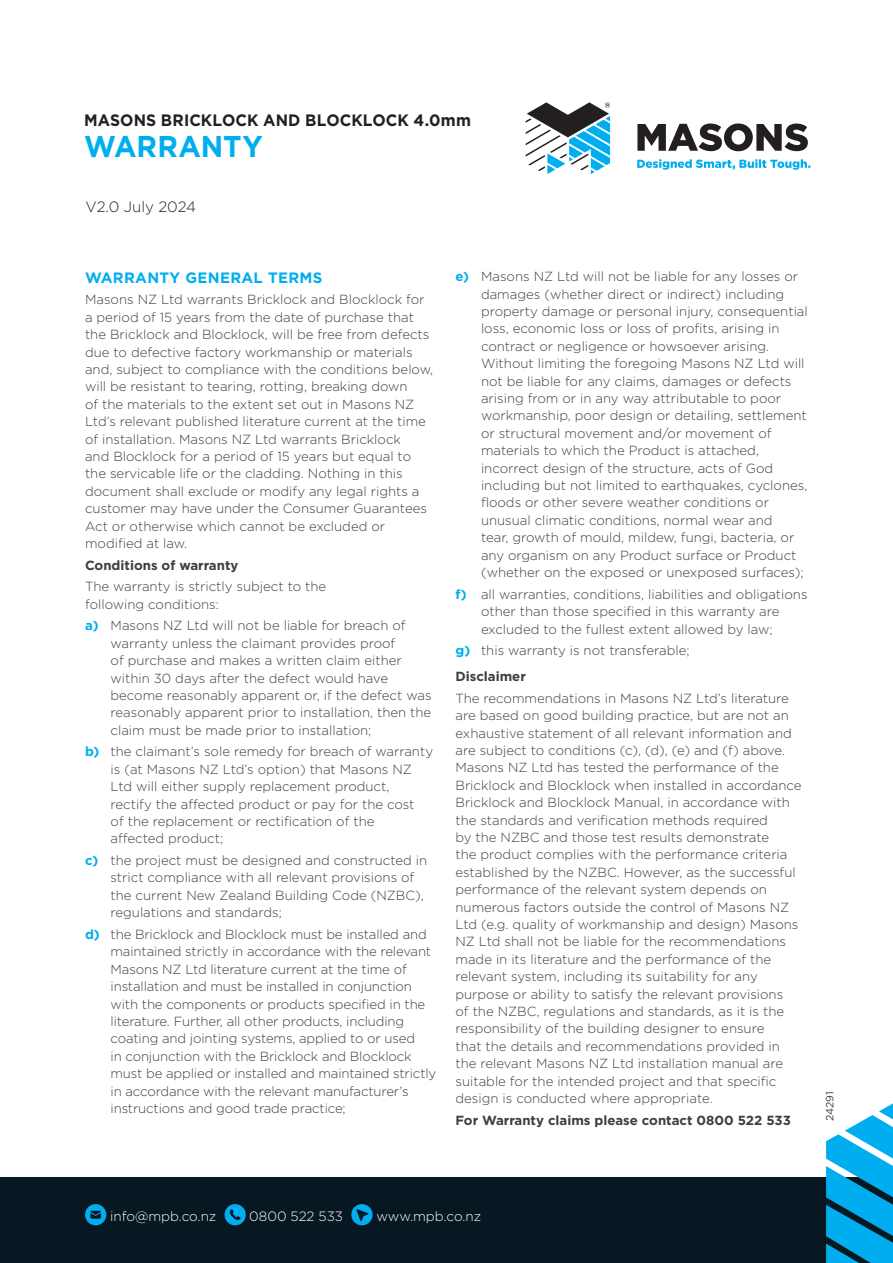
<style>
.page{position:relative;width:893px;height:1263px;background:#fff}
.page>*{position:absolute;margin:0;border:0;box-sizing:border-box;transform-origin:0 0}
.t1{font:700 30px "Gotham";letter-spacing:-.005em;color:#00aeef;scale:.95 1}
.t2{font:700 16.5px "Gotham";letter-spacing:.005em;color:#231f20;scale:.95 1}
.Heading_2{font:700 15px "Gotham";letter-spacing:.02em;color:#00aeef}
.t3{font:300 15px "Gotham";color:#231f20}
.t4{font:300 13.5px "Gotham";color:#fff}
.letter_bullet{font:300 13.2px/17.4px "Gotham";color:#3e3e3f}
.Body_Copy{font:300 13.2px/17.4px "Gotham";color:#3e3e3f}
.Body_Copy-2{font:700 13.2px "Gotham";color:#3e3e3f}
.letter_bullet_last{font:300 13.2px "Gotham";color:#3e3e3f}
.Heading_4{font:700 13.2px "Gotham";color:#3e3e3f}
.Body_Copy-3{font:10.5px "Gotham";color:#3e3e3f}
.s1{font-weight:700;color:#00aeef}
</style>
<div class="page">
<div style="left:0;top:1177px;width:893px;height:86px;background:#071822"></div>
<svg style="left:826px;top:1103px;width:67px;height:160px"></svg>
<svg style="left:85px;top:1204px;width:21px;height:21px"></svg>
<svg style="left:225px;top:1204px;width:21px;height:21px"></svg>
<svg style="left:351px;top:1204px;width:22px;height:21px"></svg>
<svg style="left:526px;top:102px;width:284px;height:72px"></svg>
<p class="t2" style="left:84px;top:110px;width:409px">MASONS BRICKLOCK AND BLOCKLOCK 4.0mm</p>
<h1 class="t1" style="left:84px;top:127px;width:190px">WARRANTY</h1>
<p class="t3" style="left:86px;top:197px;width:112px">V2.0 July 2024</p>
<p class="Heading_2" style="left:85px;top:267px;width:239px">WARRANTY GENERAL TERMS</p>
<p class="Body_Copy" style="left:85px;top:291px;width:350px">Masons NZ Ltd warrants Bricklock and Blocklock for a period of 15 years from the date of purchase that the Bricklock and Blocklock, will be free from defects due to defective factory workmanship or materials and, subject to compliance with the conditions below, will be resistant to tearing, rotting, breaking down<br>of the materials to the extent set out in Masons NZ Ltd’s relevant published literature current at the time of installation. Masons NZ Ltd warrants Bricklock<br>and Blocklock for a period of 15 years but equal to the servicable life or the cladding. Nothing in this document shall exclude or modify any legal rights a customer may have under the Consumer Guarantees Act or otherwise which cannot be excluded or modified at law.</p>
<p class="Heading_4" style="left:85px;top:556px;width:155px">Conditions of warranty</p>
<p class="Body_Copy" style="left:85px;top:577px;width:243px">The warranty is strictly subject to the following conditions:</p>
<p class="letter_bullet" style="left:111px;top:617px;width:323px;text-indent:-26px"><span class="s1">a)</span> Masons NZ Ltd will not be liable for breach of warranty unless the claimant provides proof<br>of purchase and makes a written claim either within 30 days after the defect would have become reasonably apparent or, if the defect was reasonably apparent prior to installation, then the claim must be made prior to installation;</p>
<p class="letter_bullet" style="left:111px;top:743px;width:324px;text-indent:-26px"><span class="s1">b)</span> the claimant’s sole remedy for breach of warranty is (at Masons NZ Ltd’s option) that Masons NZ Ltd will either supply replacement product, rectify the affected product or pay for the cost<br>of the replacement or rectification of the<br>affected product;</p>
<p class="letter_bullet" style="left:111px;top:851px;width:318px;text-indent:-26px"><span class="s1">c)</span> the project must be designed and constructed in strict compliance with all relevant provisions of the current New Zealand Building Code (NZBC), regulations and standards;</p>
<p class="letter_bullet" style="left:111px;top:925px;width:327px;text-indent:-26px"><span class="s1">d)</span> the Bricklock and Blocklock must be installed and maintained strictly in accordance with the relevant Masons NZ Ltd literature current at the time of installation and must be installed in conjunction with the components or products specified in the literature. Further, all other products, including coating and jointing systems, applied to or used<br>in conjunction with the Bricklock and Blocklock must be applied or installed and maintained strictly in accordance with the relevant manufacturer’s instructions and good trade practice;</p>
<p class="letter_bullet" style="left:481px;top:267px;width:328px;text-indent:-26px"><span class="s1">e)</span> Masons NZ Ltd will not be liable for any losses or damages (whether direct or indirect) including property damage or personal injury, consequential loss, economic loss or loss of profits, arising in contract or negligence or howsoever arising.<br>Without limiting the foregoing Masons NZ Ltd will not be liable for any claims, damages or defects arising from or in any way attributable to poor workmanship, poor design or detailing, settlement or structural movement and/or movement of materials to which the Product is attached, incorrect design of the structure, acts of God including but not limited to earthquakes, cyclones, floods or other severe weather conditions or unusual climatic conditions, normal wear and<br>tear, growth of mould, mildew, fungi, bacteria, or any organism on any Product surface or Product (whether on the exposed or unexposed surfaces);</p>
<p class="letter_bullet" style="left:481px;top:585px;width:328px;text-indent:-26px"><span class="s1">f)</span> all warranties, conditions, liabilities and obligations other than those specified in this warranty are excluded to the fullest extent allowed by law;</p>
<p class="letter_bullet_last" style="left:455px;top:642px;width:236px"><span class="s1">g)</span> this warranty is not transferable;</p>
<p class="Heading_4" style="left:455px;top:668px;width:72px">Disclaimer</p>
<p class="Body_Copy" style="left:455px;top:689px;width:348px">The recommendations in Masons NZ Ltd’s literature are based on good building practice, but are not an exhaustive statement of all relevant information and are subject to conditions (c), (d), (e) and (f) above.<br>Masons NZ Ltd has tested the performance of the Bricklock and Blocklock when installed in accordance Bricklock and Blocklock Manual, in accordance with the standards and verification methods required<br>by the NZBC and those test results demonstrate<br>the product complies with the performance criteria established by the NZBC. However, as the successful performance of the relevant system depends on numerous factors outside the control of Masons NZ Ltd (e.g. quality of workmanship and design) Masons NZ Ltd shall not be liable for the recommendations made in its literature and the performance of the relevant system, including its suitability for any purpose or ability to satisfy the relevant provisions<br>of the NZBC, regulations and standards, as it is the responsibility of the building designer to ensure<br>that the details and recommendations provided in the relevant Masons NZ Ltd installation manual are suitable for the intended project and that specific design is conducted where appropriate.</p>
<p class="Body_Copy-2" style="left:455px;top:1111px;width:337px">For Warranty claims please contact 0800 522 533</p>
<p class="Body_Copy-3" style="left:823px;top:1121px;width:31px;rotate:-90deg">24291</p>
<p class="t4" style="left:110px;top:1207px;width:108px">info@mpb.co.nz</p>
<p class="t4" style="left:249px;top:1207px;width:95px">0800 522 533</p>
<p class="t4" style="left:376px;top:1207px;width:106px">www.mpb.co.nz</p>
</div>
